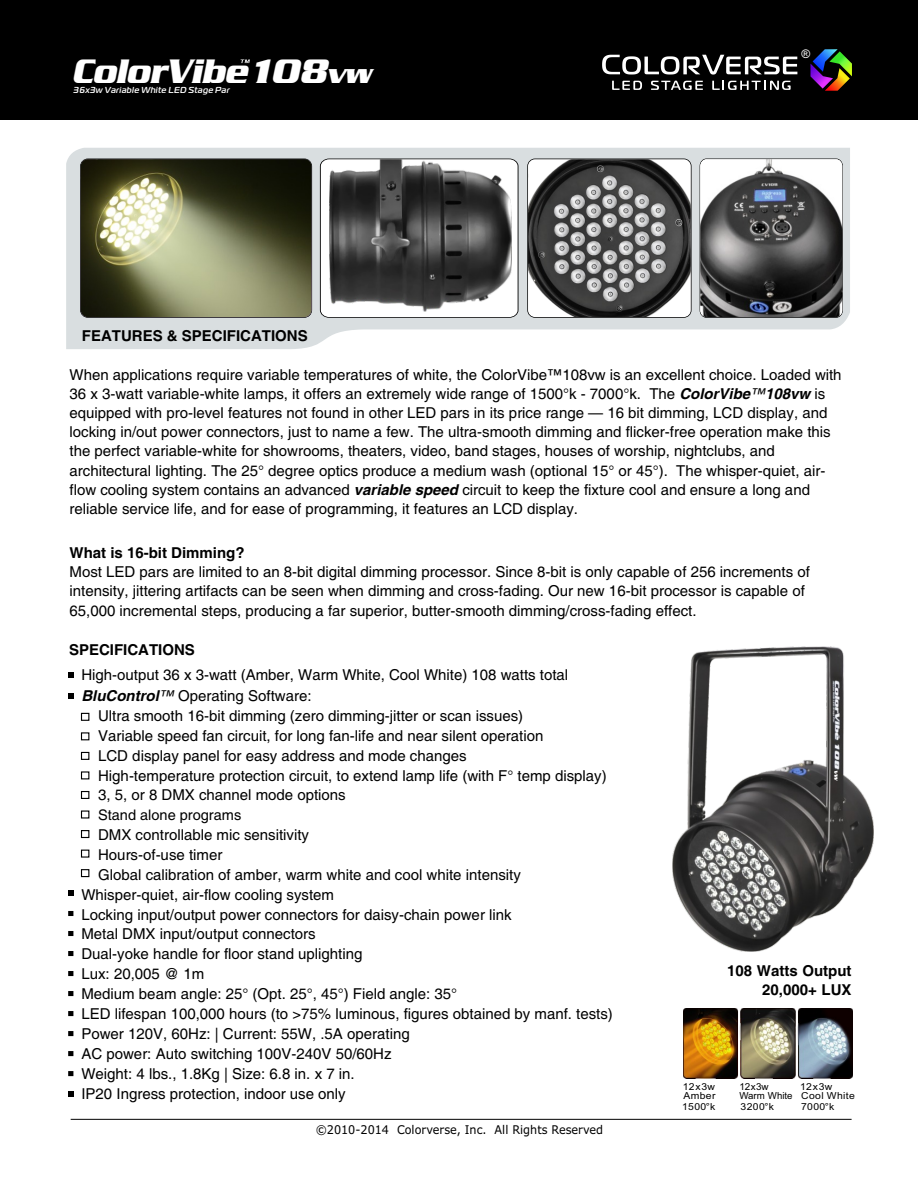
<style>
.page{position:relative;width:918px;height:1188px;background:#fff}
.page>*{position:absolute;margin:0;border:0;box-sizing:border-box;transform-origin:0 0}
.t1{font:italic 700 35.4px "Serpentine D";color:#fff;scale:.91 1}
.t2{font:italic 700 35.4px "Serpentine D";color:#fff}
.t3{font:15px/20px "Helvetica";color:#000}
.t4{font:700 15px/18.8px "Helvetica";color:#000;text-align:right}
.t5{font:italic 15px "Helvetica";color:#000}
.t6{font:14.55px "Helvetica";color:#000}
.t7{font:12px "Verdana";color:#000;scale:.94 1}
.t8{font:11.85px "Arial";color:#fff}
.t9{font:9.6px/10.1px "Arial";letter-spacing:.035em;color:#000;text-align:justify;scale:1.08 1}
.t10{font:9.6px/9.6px "Arial";color:#000}
.t11{font:italic 700 8.7px "Magistral C";color:#fff}
.s1{font-size:28.2px}
.s2{font-weight:700;font-style:italic}
.s3{font-style:italic}
</style>
<div class="page">
<div style="left:0;top:0;width:918px;height:120px;background:#000"></div>
<svg style="left:68px;top:672px;width:5px;height:5px"></svg>
<svg style="left:68px;top:1091px;width:5px;height:5px"></svg>
<hr style="left:71px;top:1119px;width:781px;height:1px;background:#000">
<div style="left:81px;top:713px;width:8px;height:8px;border:1px solid #000"></div>
<div style="left:81px;top:732px;width:8px;height:8px;border:1px solid #000"></div>
<div style="left:81px;top:752px;width:8px;height:8px;border:1px solid #000"></div>
<div style="left:81px;top:771px;width:8px;height:8px;border:1px solid #000"></div>
<div style="left:81px;top:791px;width:8px;height:8px;border:1px solid #000"></div>
<div style="left:81px;top:811px;width:8px;height:8px;border:1px solid #000"></div>
<div style="left:81px;top:830px;width:8px;height:8px;border:1px solid #000"></div>
<div style="left:81px;top:850px;width:8px;height:8px;border:1px solid #000"></div>
<div style="left:81px;top:869px;width:8px;height:8px;border:1px solid #000"></div>
<svg style="left:68px;top:693px;width:5px;height:5px"></svg>
<svg style="left:68px;top:1071px;width:5px;height:5px"></svg>
<svg style="left:68px;top:1051px;width:5px;height:5px"></svg>
<svg style="left:68px;top:1031px;width:5px;height:5px"></svg>
<svg style="left:68px;top:1011px;width:5px;height:5px"></svg>
<svg style="left:68px;top:991px;width:5px;height:5px"></svg>
<svg style="left:68px;top:971px;width:5px;height:5px"></svg>
<svg style="left:68px;top:951px;width:5px;height:5px"></svg>
<svg style="left:68px;top:931px;width:5px;height:5px"></svg>
<svg style="left:68px;top:911px;width:5px;height:5px"></svg>
<svg style="left:68px;top:891px;width:5px;height:5px"></svg>
<svg style="left:810px;top:49px;width:42px;height:42px"></svg>
<svg style="left:651px;top:81px;width:52px;height:9px"></svg>
<svg style="left:612px;top:81px;width:30px;height:9px"></svg>
<svg style="left:712px;top:81px;width:79px;height:9px"></svg>
<svg style="left:602px;top:55px;width:195px;height:20px"></svg>
<svg style="left:66px;top:148px;width:784px;height:201px;fill:#d9dee0"></svg>
<img style="left:81px;top:159px;width:230px;height:158px;border-radius:7px">
<svg style="left:319px;top:158px;width:200px;height:161px"></svg>
<img style="left:330px;top:159px;width:181px;height:153px">
<img style="left:528px;top:159px;width:163px;height:158px;border-radius:7px">
<img style="left:700px;top:159px;width:142px;height:158px;border-radius:7px">
<img style="left:672px;top:647px;width:201px;height:305px">
<img style="left:683px;top:1008px;width:169px;height:70px">
<svg style="left:241px;top:59px;width:9px;height:4px"></svg>
<svg style="left:834px;top:770px;width:4px;height:11px"></svg>
<h1 class="t1" style="left:71px;top:54px;width:202px">C lorVibe</h1>
<p class="t11" style="left:73px;top:86px;width:51px">36x3</p>
<h1 class="t2" style="left:246px;top:54px;width:132px">108<span class="s1">vw</span></h1>
<h1 class="t1" style="left:92px;top:54px;width:35px">o</h1>
<p class="t11" style="left:96px;top:86px;width:47px">wVa</p>
<p class="t11" style="left:116px;top:86px;width:139px">riable WhiteLEDStagePar</p>
<p class="t4" style="left:82px;top:328px;width:227px">FEATURES &amp; SPECIFICATIONS</p>
<p class="t8" style="left:802px;top:50px;width:10px">®</p>
<p class="t3" style="left:70px;top:366px;width:774px;line-height:19.2px">When applications require variable temperatures of white, the ColorVibe 108vw is an excellent choice. Loaded with 36 x 3-watt variable-white lamps, it offers an extremely wide range of 1500°k - 7000°k. The <span class="s2">ColorVibe 108vw</span> is equipped with pro-level features not found in other LED pars in its price range — 16 bit dimming, LCD display, and locking in/out power connectors, just to name a few. The ultra-smooth dimming and flicker-free operation make this the perfect variable-white for showrooms, theaters, video, band stages, houses of worship, nightclubs, and architectural lighting. The 25° degree optics produce a medium wash (optional 15° or 45°). The whisper-quiet, air&shy;flow cooling system contains an advanced <span class="s2">variable speed</span> circuit to keep the fixture cool and ensure a long and reliable service life, and for ease of programming, it features an LCD display.</p>
<p class="t4" style="left:70px;top:545px;width:177px">What is 16-bit Dimming?</p>
<p class="t3" style="left:70px;top:564px;width:742px;line-height:19px">Most LED pars are limited to an 8-bit digital dimming processor. Since 8-bit is only capable of 256 increments of intensity, jittering artifacts can be seen when dimming and cross-fading. Our new 16-bit processor is capable of<br>65,000 incremental steps, producing a far superior, butter-smooth dimming/cross-fading effect.</p>
<p class="t3" style="left:547px;top:366px;width:16px">™</p>
<p class="t5" style="left:750px;top:388px;width:16px">™</p>
<p class="t4" style="left:69px;top:642px;width:127px">SPECIFICATIONS</p>
<p class="t3" style="left:81px;top:666px;width:488px">High-output 36 x 3-watt (Amber, Warm White, Cool White) 108 watts total</p>
<p class="t3" style="left:98px;top:687px;width:510px;text-indent:-17px"><span class="s2">BluControl</span><span class="s3">™</span> Operating Software:<br>Ultra smooth 16-bit dimming (zero dimming-jitter or scan issues)<br>Variable speed fan circuit, for long fan-life and near silent operation<br>LCD display panel for easy address and mode changes<br>High-temperature protection circuit, to extend lamp life (with F° temp display)<br>3, 5, or 8 DMX channel mode options</p>
<p class="t6" style="left:98px;top:809px;width:145px">Stand alone programs</p>
<p class="t3" style="left:98px;top:826px;width:212px">DMX controllable mic sensitivity<br>Hours-of-use timer</p>
<p class="t3" style="left:81px;top:866px;width:533px;text-indent:17px">Global calibration of amber, warm white and cool white intensity Whisper-quiet, air-flow cooling system<br>Locking input/output power connectors for daisy-chain power link<br>Metal DMX input/output connectors<br>Dual-yoke handle for floor stand uplighting<br>Lux: 20,005 @ 1m<br>Medium beam angle: 25° (Opt. 25°, 45°) Field angle: 35°<br>LED lifespan 100,000 hours (to &gt;75% luminous, figures obtained by manf. tests)<br>Power 120V, 60Hz: | Current: 55W, .5A operating<br>AC power: Auto switching 100V-240V 50/60Hz<br>Weight: 4 lbs., 1.8Kg | Size: 6.8 in. x 7 in.<br>IP20 Ingress protection, indoor use only</p>
<p class="t7" style="left:316px;top:1125px;width:308px">©2010-2014 Colorverse, Inc. All Rights Reserved</p>
<p class="t4" style="left:727px;top:963px;width:126px">108 Watts Output<br>20,000+ LUX</p>
<p class="t9" style="left:682px;top:1082px;width:32px">12x3w Amber 1500°k</p>
<p class="t10" style="left:739px;top:1082px;width:55px">12x3w<br>Warm White</p>
<p class="t9" style="left:800px;top:1082px;width:52px;line-height:9.6px">12x3w<br>Cool White</p>
<p class="t9" style="left:741px;top:1102px;width:32px">3200°k</p>
<p class="t9" style="left:801px;top:1102px;width:32px">7000°k</p>
</div>
